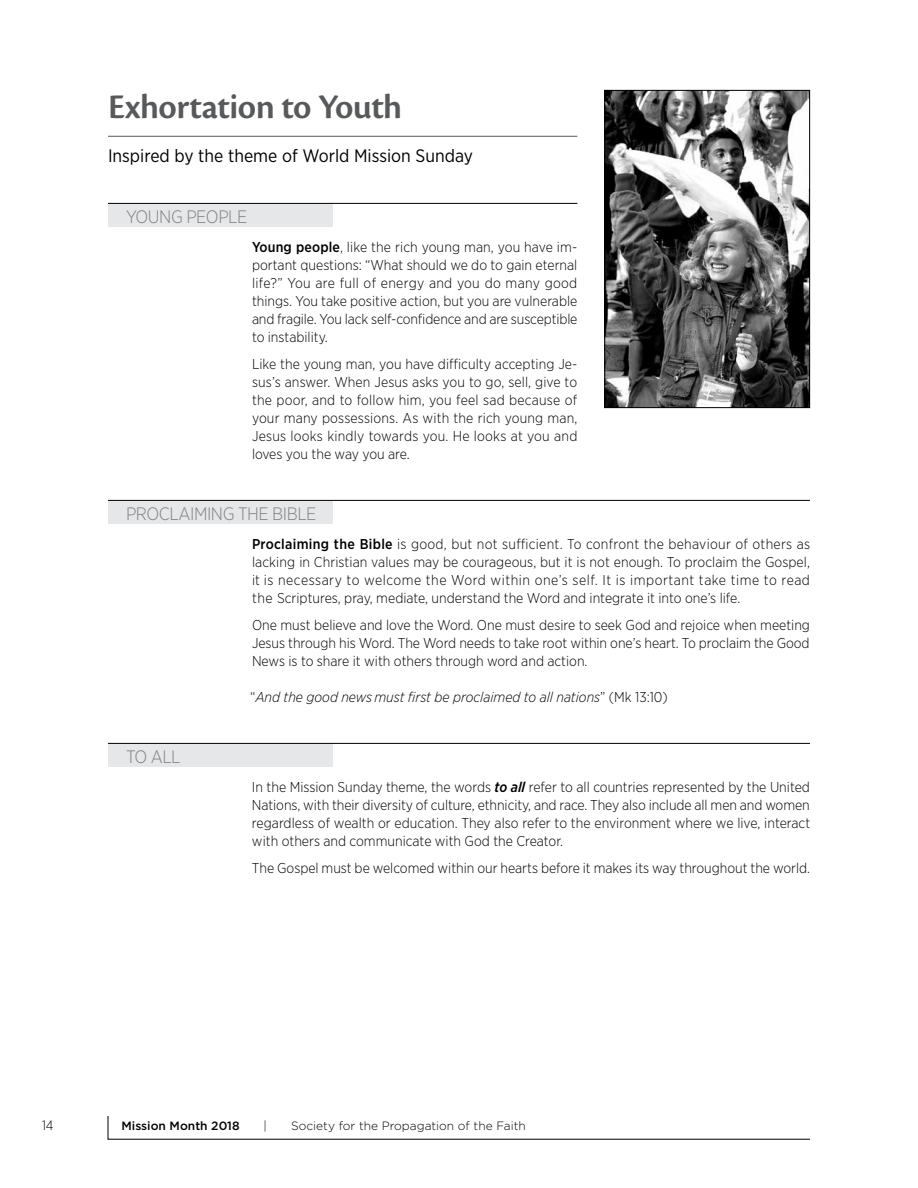
<style>
.page{position:relative;width:918px;height:1188px;background:#fff}
.page>*{position:absolute;margin:0;border:0;box-sizing:border-box;transform-origin:0 0}
.t1{font:600 36px "Cronos Pro";letter-spacing:-.015em;color:#57595b}
.t2{font:18px "Gotham Narrow";color:#000}
.t3{font:300 18px "Gotham Narrow";letter-spacing:-.025em;color:#7f8284}
.t4{font:300 14.25px/18px "Gotham Narrow";letter-spacing:-.005em;color:#000;text-align:justify}
.t5{font:italic 300 14.25px "Gotham Narrow";color:#000}
.t6{font:300 13.5px "Gotham Narrow";color:#000}
.t7{font:300 12px "Gotham";color:#000}
.t8{font:500 12px "Gotham";color:#000}
.s1{font-weight:500}
.s2{font-style:normal}
.s3{font-weight:500;font-style:italic}
</style>
<div class="page">
<svg style="left:108px;top:1116px;width:702px;height:24px"></svg>
<div style="left:108px;top:500px;width:225px;height:24px;background:#e5e7e8"></div>
<div style="left:108px;top:743px;width:225px;height:24px;background:#e5e7e8"></div>
<div style="left:108px;top:203px;width:225px;height:24px;background:#e5e7e8"></div>
<hr style="left:108px;top:136px;width:469px;height:1px;background:#57595b">
<hr style="left:108px;top:203px;width:469px;height:1px;background:#000">
<hr style="left:108px;top:500px;width:702px;height:1px;background:#000">
<hr style="left:108px;top:743px;width:702px;height:1px;background:#000">
<img style="left:606px;top:92px;width:202px;height:314px">
<div style="left:604px;top:90px;width:206px;height:318px;border:1px solid #000"></div>
<h1 class="t1" style="left:108px;top:86px;width:296px">Exhortation to Youth</h1>
<p class="t2" style="left:108px;top:144px;width:367px">Inspired by the theme of World Mission Sunday</p>
<p class="t3" style="left:126px;top:205px;width:123px">YOUNG PEOPLE</p>
<p class="t4" style="left:252px;top:237px;width:327px"><span class="s1">Young people</span>, like the rich young man, you have im&shy;portant questions: “What should we do to gain eternal life?” You are full of energy and you do many good things. You take positive action, but you are vulnerable and fragile. You lack self-confidence and are susceptible to instability.</p>
<p class="t4" style="left:252px;top:354px;width:327px">Like the young man, you have difficulty accepting Je&shy;sus’s answer. When Jesus asks you to go, sell, give to the poor, and to follow him, you feel sad because of your many possessions. As with the rich young man, Jesus looks kindly towards you. He looks at you and loves you the way you are.</p>
<p class="t3" style="left:126px;top:502px;width:192px">PROCLAIMING THE BIBLE</p>
<p class="t3" style="left:126px;top:745px;width:56px">TO ALL</p>
<p class="t4" style="left:252px;top:534px;width:560px"><span class="s1">Proclaiming the Bible</span> is good, but not sufficient. To confront the behaviour of others as lacking in Christian values may be courageous, but it is not enough. To proclaim the Gospel, it is necessary to welcome the Word within one’s self. It is important take time to read the Scriptures, pray, mediate, understand the Word and integrate it into one’s life.</p>
<p class="t4" style="left:252px;top:615px;width:560px">One must believe and love the Word. One must desire to seek God and rejoice when meeting Jesus through his Word. The Word needs to take root within one’s heart. To proclaim the Good News is to share it with others through word and action.</p>
<p class="t5" style="left:250px;top:688px;width:419px"><span class="s2">“</span>And the good news must first be proclaimed to all nations<span class="s2">” (Mk 13:10)</span></p>
<p class="t4" style="left:252px;top:777px;width:560px">In the Mission Sunday theme, the words <span class="s3">to all</span> refer to all countries represented by the United Nations, with their diversity of culture, ethnicity, and race. They also include all men and women regardless of wealth or education. They also refer to the environment where we live, interact with others and communicate with God the Creator.</p>
<p class="t4" style="left:252px;top:858px;width:560px">The Gospel must be welcomed within our hearts before it makes its way throughout the world.</p>
<p class="t6" style="left:42px;top:1117px;width:13px">14</p>
<p class="t8" style="left:122px;top:1118px;width:120px">Mission Month 2018</p>
<p class="t7" style="left:264px;top:1119px;width:5px">|</p>
<p class="t7" style="left:291px;top:1119px;width:236px">Society for the Propagation of the Faith</p>
</div>
